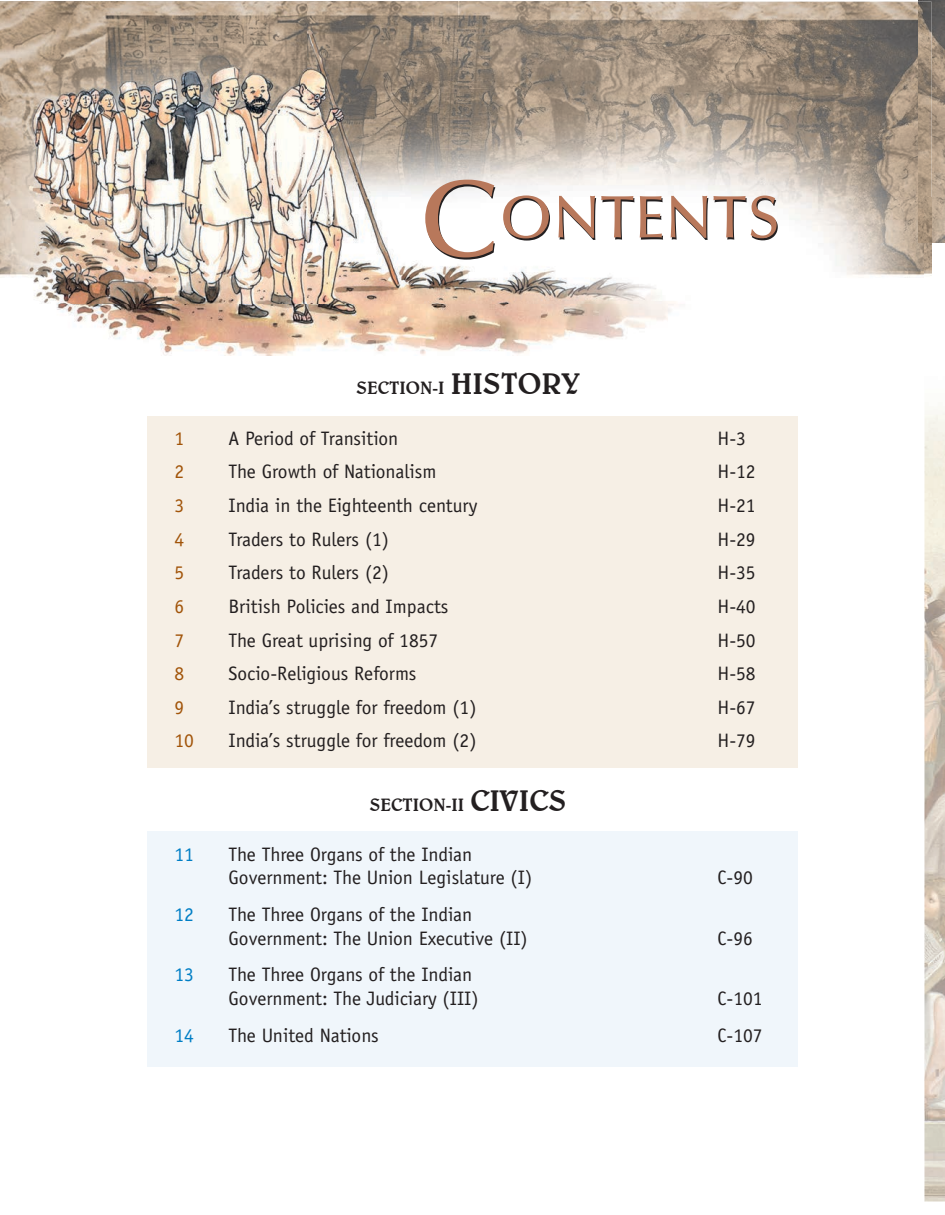
<style>
.page{position:relative;width:945px;height:1215px;background:#fff}
.page>*{position:absolute;margin:0;border:0;box-sizing:border-box;transform-origin:0 0}
.t1{font:500 60px "Optima";letter-spacing:.01em;color:#231f20}
.t2{font:19.5px/23.4px "Officina Sans";color:#231f20}
.t3{font:19.5px "Officina Sans";color:#a15409}
.t4{font:19.5px "Officina Sans";color:#007ec5}
.t5{font:500 18px "Belwe BT";color:#231f20}
.s1{font-size:109.5px;color:#b8785b}
.s2{font-size:30px}
</style>
<div class="page">
<img style="left:924px;top:197px;width:21px;height:1005px">
<img style="left:0;top:2px;width:924px;height:354px">
<img style="left:924px;top:243px;width:8px;height:113px">
<img style="left:918px;top:0;width:27px;height:197px">
<img style="left:918px;top:2px;width:14px;height:241px">
<div style="left:147px;top:832px;width:651px;height:235px;background:#f0f6fb"></div>
<div style="left:147px;top:416px;width:651px;height:352px;background:#f6efe5"></div>
<h1 class="t1" style="left:419px;top:186px;width:364px"><span class="s1">C</span>ONTENTS</h1>
<p class="t5" style="left:357px;top:377px;width:225px">SECTION-I <span class="s2">HISTORY</span></p>
<p class="t3" style="left:174px;top:427px;width:11px">1</p>
<p class="t2" style="left:228px;top:426px;width:171px">A Period of Transition</p>
<p class="t2" style="left:717px;top:426px;width:30px">H-3</p>
<p class="t3" style="left:174px;top:460px;width:11px">2</p>
<p class="t2" style="left:228px;top:460px;width:210px">The Growth of Nationalism</p>
<p class="t2" style="left:717px;top:460px;width:40px">H-12</p>
<p class="t3" style="left:174px;top:494px;width:11px">3</p>
<p class="t2" style="left:228px;top:494px;width:250px">India in the Eighteenth century</p>
<p class="t2" style="left:717px;top:494px;width:40px">H-21</p>
<p class="t3" style="left:174px;top:528px;width:11px">4</p>
<p class="t2" style="left:228px;top:527px;width:162px">Traders to Rulers (1)</p>
<p class="t2" style="left:717px;top:527px;width:40px">H-29</p>
<p class="t3" style="left:174px;top:561px;width:11px">5</p>
<p class="t2" style="left:228px;top:561px;width:162px">Traders to Rulers (2)</p>
<p class="t2" style="left:717px;top:561px;width:40px">H-35</p>
<p class="t3" style="left:174px;top:595px;width:11px">6</p>
<p class="t2" style="left:228px;top:595px;width:222px">British Policies and Impacts</p>
<p class="t2" style="left:717px;top:595px;width:40px">H-40</p>
<p class="t3" style="left:174px;top:629px;width:11px">7</p>
<p class="t2" style="left:228px;top:628px;width:211px">The Great uprising of 1857</p>
<p class="t2" style="left:717px;top:628px;width:40px">H-50</p>
<p class="t3" style="left:174px;top:662px;width:11px">8</p>
<p class="t2" style="left:228px;top:662px;width:189px">Socio-Religious Reforms</p>
<p class="t2" style="left:717px;top:662px;width:40px">H-58</p>
<p class="t3" style="left:174px;top:696px;width:11px">9</p>
<p class="t2" style="left:228px;top:696px;width:250px">India’s struggle for freedom (1)</p>
<p class="t2" style="left:717px;top:696px;width:40px">H-67</p>
<p class="t3" style="left:174px;top:729px;width:21px">10</p>
<p class="t2" style="left:228px;top:729px;width:250px">India’s struggle for freedom (2)</p>
<p class="t2" style="left:717px;top:729px;width:40px">H-79</p>
<p class="t5" style="left:370px;top:793px;width:198px">SECTION-II <span class="s2">CIVICS</span></p>
<p class="t4" style="left:174px;top:843px;width:21px">11</p>
<p class="t2" style="left:228px;top:843px;width:305px">The Three Organs of the Indian<br>Government: The Union Legislature (I)</p>
<p class="t2" style="left:717px;top:866px;width:37px">C-90</p>
<p class="t4" style="left:174px;top:903px;width:21px">12</p>
<p class="t2" style="left:228px;top:903px;width:301px">The Three Organs of the Indian<br>Government: The Union Executive (II)</p>
<p class="t4" style="left:174px;top:963px;width:21px">13</p>
<p class="t2" style="left:228px;top:963px;width:252px">The Three Organs of the Indian<br>Government: The Judiciary (III)</p>
<p class="t2" style="left:717px;top:926px;width:37px">C-96</p>
<p class="t2" style="left:717px;top:987px;width:47px">C-101</p>
<p class="t4" style="left:174px;top:1024px;width:21px">14</p>
<p class="t2" style="left:228px;top:1024px;width:152px">The United Nations</p>
<p class="t2" style="left:717px;top:1024px;width:47px">C-107</p>
</div>
